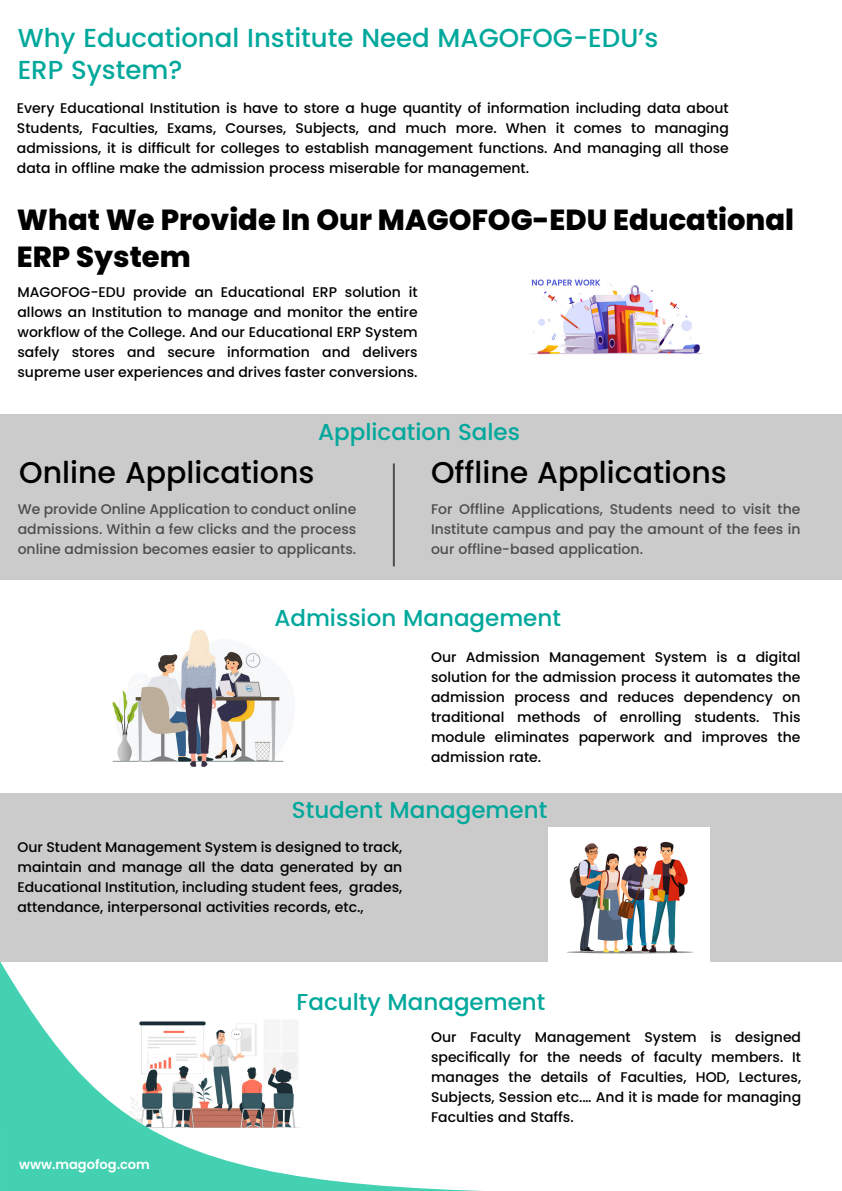
<style>
.page{position:relative;width:842px;height:1191px;background:#fff}
.page>*{position:absolute;margin:0;border:0;box-sizing:border-box;transform-origin:0 0}
.t1{font:500 30px "Poppins";color:#000}
.t2{font:800 29px/36.8px "Poppins";color:#000}
.t3{font:500 26px/32.8px "Poppins";color:#00a89c}
.t4{font:500 23px "Poppins";color:#00a89c}
.t5{font:500 14px/20px "Poppins";color:#000;text-align:justify}
.t6{font:500 14px/20px "Poppins";color:#4d4d4d;text-align:justify}
.t7{font:600 13px "Poppins";color:#fff}
</style>
<div class="page">
<img style="left:112px;top:629px;width:172px;height:138px">
<div style="left:0;top:414px;width:842px;height:166px;background:#cbcbcb"></div>
<div style="left:0;top:793px;width:842px;height:168px;background:#cbcbcb"></div>
<hr style="left:393px;top:463px;width:2px;height:103px;background:#4d4d4d">
<svg style="left:0;top:961px;width:842px;height:230px"></svg>
<img style="left:548px;top:827px;width:162px;height:135px">
<img style="left:531px;top:279px;width:172px;height:76px">
<h3 class="t3" style="left:18px;top:21px;width:642px">Why Educational Institute Need MAGOFOG-EDU’s<br>ERP System?</h3>
<p class="t5" style="left:17px;top:98px;width:713px">Every Educational Institution is have to store a huge quantity of information including data about Students, Faculties, Exams, Courses, Subjects, and much more. When it comes to managing admissions, it is difficult for colleges to establish management functions. And managing all those data in offline make the admission process miserable for management.</p>
<h2 class="t2" style="left:17px;top:202px;width:779px">What We Provide In Our MAGOFOG-EDU Educational<br>ERP System</h2>
<p class="t5" style="left:17px;top:282px;width:402px">MAGOFOG-EDU provide an Educational ERP solution it allows an Institution to manage and monitor the entire workflow of the College. And our Educational ERP System safely stores and secure information and delivers supreme user experiences and drives faster conversions.</p>
<h3 class="t4" style="left:318px;top:418px;width:203px">Application Sales</h3>
<h1 class="t1" style="left:19px;top:455px;width:297px">Online Applications</h1>
<h1 class="t1" style="left:431px;top:455px;width:297px">Offline Applications</h1>
<p class="t6" style="left:18px;top:499px;width:340px">We provide Online Application to conduct online admissions. Within a few clicks and the process online admission becomes easier to applicants.</p>
<p class="t6" style="left:431px;top:499px;width:371px">For Offline Applications, Students need to visit the Institute campus and pay the amount of the fees in our offline-based application.</p>
<h3 class="t4" style="left:274px;top:604px;width:288px">Admission Management</h3>
<p class="t5" style="left:431px;top:647px;width:371px">Our Admission Management System is a digital solution for the admission process it automates the admission process and reduces dependency on traditional methods of enrolling students. This module eliminates paperwork and improves the admission rate.</p>
<h3 class="t4" style="left:292px;top:796px;width:257px">Student Management</h3>
<p class="t5" style="left:17px;top:837px;width:386px">Our Student Management System is designed to track, maintain and manage all the data generated by an Educational Institution, including student fees, grades, attendance, interpersonal activities records, etc.,</p>
<h3 class="t4" style="left:297px;top:989px;width:250px">Faculty Management</h3>
<p class="t7" style="left:19px;top:1156px;width:132px">www.magofog.com</p>
<p class="t5" style="left:431px;top:1027px;width:372px">Our Faculty Management System is designed specifically for the needs of faculty members. It manages the details of Faculties, HOD, Lectures, Subjects, Session etc.… And it is made for managing Faculties and Staffs.</p>
</div>
